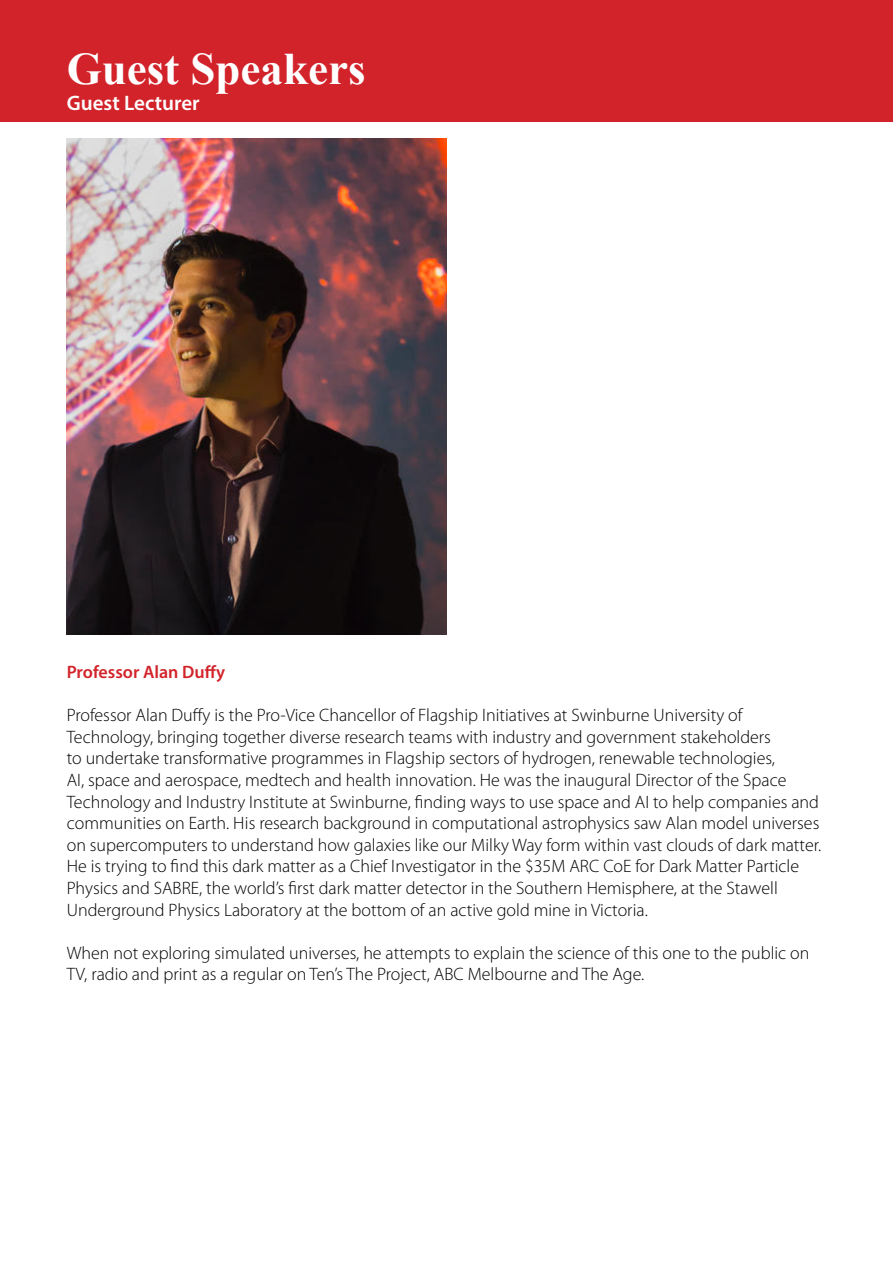
<style>
.page{position:relative;width:893px;height:1263px;background:#fff}
.page>*{position:absolute;margin:0;border:0;box-sizing:border-box;transform-origin:0 0}
.t1{font:700 45px "Times New Roman";color:#fff}
.t2{font:600 21px "Myriad Pro";color:#fff}
.t3{font:300 18px/21.6px "Myriad Pro";color:#000}
.t4{font:600 18px "Myriad Pro";color:#d2232a}
</style>
<div class="page">
<div style="left:0;top:0;width:893px;height:122px;background:#d2232a"></div>
<img style="left:67px;top:139px;width:379px;height:495px">
<h1 class="t1" style="left:67px;top:37px;width:300px">Guest Speakers</h1>
<p class="t2" style="left:67px;top:89px;width:134px">Guest Lecturer</p>
<p class="t4" style="left:67px;top:660px;width:160px">Professor Alan Duffy</p>
<p class="t3" style="left:67px;top:705px;width:756px">Professor Alan Duffy is the Pro-Vice Chancellor of Flagship Initiatives at Swinburne University of Technology, bringing together diverse research teams with industry and government stakeholders<br>to undertake transformative programmes in Flagship sectors of hydrogen, renewable technologies,<br>AI, space and aerospace, medtech and health innovation. He was the inaugural Director of the Space Technology and Industry Institute at Swinburne, finding ways to use space and AI to help companies and communities on Earth. His research background in computational astrophysics saw Alan model universes on supercomputers to understand how galaxies like our Milky Way form within vast clouds of dark matter.<br>He is trying to find this dark matter as a Chief Investigator in the $35M ARC CoE for Dark Matter Particle Physics and SABRE, the world’s first dark matter detector in the Southern Hemisphere, at the Stawell Underground Physics Laboratory at the bottom of an active gold mine in Victoria.</p>
<p class="t3" style="left:67px;top:942px;width:744px">When not exploring simulated universes, he attempts to explain the science of this one to the public on<br>TV, radio and print as a regular on Ten’s The Project, ABC Melbourne and The Age.</p>
</div>
